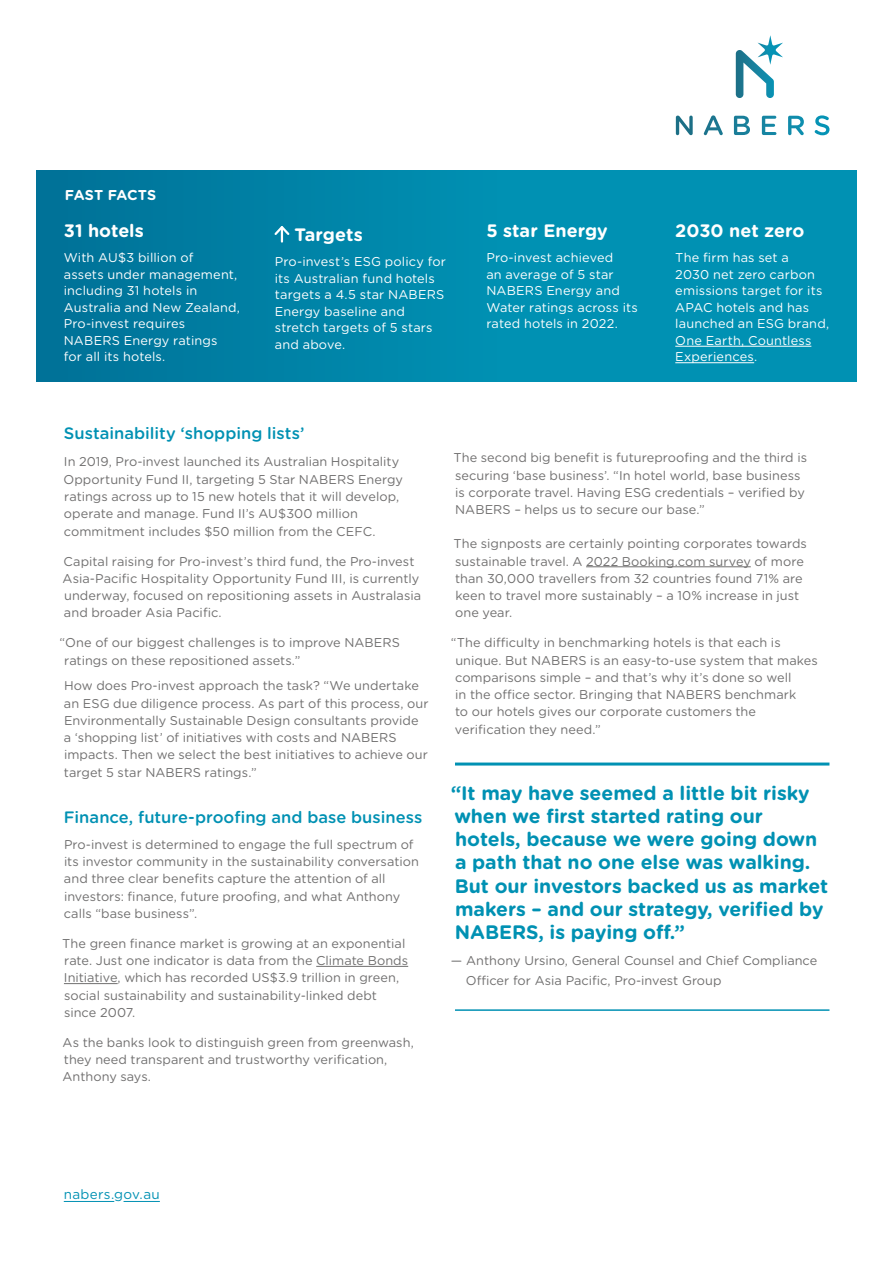
<style>
.page{position:relative;width:893px;height:1263px;background:#fff}
.page>*{position:absolute;margin:0;border:0;box-sizing:border-box;transform-origin:0 0}
.t1{font:700 19.5px/23.2px "Gotham Rounded";letter-spacing:-.005em;color:#0091b3}
.t2{font:700 18px "Gotham Rounded";color:#fff}
.t3{font:500 16.5px "Gotham Rounded";color:#0091b3}
.t4{font:700 14.25px "Gotham Rounded";letter-spacing:.005em;color:#fff}
.t5{font:13.5px "Gotham Rounded";letter-spacing:.025em;color:#0091b3}
.t6{font:12.75px/17.2px "Gotham Rounded";color:#706f6f}
.t7{font:12.75px/16.5px "Gotham Rounded";letter-spacing:.015em;color:#fff}
</style>
<div class="page">
<div style="left:36px;top:171px;width:821px;height:210px;background:linear-gradient(to right,#00769c,#0199ba)"></div>
<svg style="left:272px;top:224px;width:19px;height:18px"></svg>
<hr style="left:675px;top:346px;width:136px;height:1px;background:#fff">
<hr style="left:675px;top:362px;width:79px;height:1px;background:#fff">
<hr style="left:586px;top:566px;width:165px;height:1px;background:#706f6f">
<hr style="left:455px;top:762px;width:374px;height:3px;background:#0091b3">
<hr style="left:455px;top:1009px;width:374px;height:2px;background:#0091b3">
<hr style="left:316px;top:966px;width:92px;height:1px;background:#706f6f">
<hr style="left:64px;top:983px;width:54px;height:1px;background:#706f6f">
<hr style="left:64px;top:1201px;width:50px;height:1px;background:#0091b3">
<hr style="left:124px;top:1201px;width:36px;height:1px;background:#0091b3">
<svg style="left:676px;top:116px;width:17px;height:19px"></svg>
<svg style="left:704px;top:115px;width:19px;height:20px"></svg>
<svg style="left:734px;top:116px;width:16px;height:19px"></svg>
<svg style="left:762px;top:116px;width:14px;height:19px"></svg>
<svg style="left:788px;top:116px;width:16px;height:19px"></svg>
<svg style="left:815px;top:115px;width:14px;height:20px"></svg>
<svg style="left:736px;top:35px;width:47px;height:63px"></svg>
<p class="t4" style="left:65px;top:185px;width:93px">FAST FACTS</p>
<h2 class="t2" style="left:64px;top:218px;width:82px">31 hotels</h2>
<p class="t7" style="left:64px;top:249px;width:178px">With AU$3 billion of<br>assets under management, including 31 hotels in<br>Australia and New Zealand,<br>Pro-invest requires<br>NABERS Energy ratings<br>for all its hotels.</p>
<h2 class="t2" style="left:294px;top:222px;width:70px">Targets</h2>
<p class="t7" style="left:275px;top:253px;width:173px">Pro-invest’s ESG policy for its Australian fund hotels targets a 4.5 star NABERS<br>Energy baseline and stretch targets of 5 stars and above.</p>
<h2 class="t2" style="left:486px;top:218px;width:123px">5 star Energy</h2>
<p class="t7" style="left:486px;top:249px;width:153px">Pro-invest achieved<br>an average of 5 star<br>NABERS Energy and<br>Water ratings across its rated hotels in 2022.</p>
<h2 class="t2" style="left:675px;top:218px;width:131px">2030 net zero</h2>
<p class="t7" style="left:675px;top:249px;width:155px">The firm has set a<br>2030 net zero carbon emissions target for its<br>APAC hotels and has launched an ESG brand,<br>One Earth, Countless<br>Experiences.</p>
<p class="t3" style="left:64px;top:421px;width:242px">Sustainability ‘shopping lists’</p>
<p class="t6" style="left:63px;top:453px;width:341px">In 2019, Pro-invest launched its Australian Hospitality Opportunity Fund II, targeting 5 Star NABERS Energy ratings across up to 15 new hotels that it will develop, operate and manage. Fund II’s AU$300 million commitment includes $50 million from the CEFC.</p>
<p class="t6" style="left:63px;top:552px;width:360px">Capital raising for Pro-invest’s third fund, the Pro-invest Asia-Pacific Hospitality Opportunity Fund III, is currently underway, focused on repositioning assets in Australasia and broader Asia Pacific.</p>
<p class="t6" style="left:64px;top:633px;width:337px;text-indent:-5px">“One of our biggest challenges is to improve NABERS ratings on these repositioned assets.”</p>
<p class="t6" style="left:64px;top:676px;width:366px">How does Pro-invest approach the task? “We undertake an ESG due diligence process. As part of this process, our Environmentally Sustainable Design consultants provide a ‘shopping list’ of initiatives with costs and NABERS impacts. Then we select the best initiatives to achieve our target 5 star NABERS ratings.”</p>
<p class="t3" style="left:64px;top:805px;width:360px">Finance, future-proofing and base business</p>
<p class="t6" style="left:64px;top:835px;width:356px">Pro-invest is determined to engage the full spectrum of its investor community in the sustainability conversation and three clear benefits capture the attention of all investors: finance, future proofing, and what Anthony calls “base business”.</p>
<p class="t6" style="left:62px;top:934px;width:347px">The green finance market is growing at an exponential rate. Just one indicator is data from the Climate Bonds Initiative, which has recorded US$3.9 trillion in green, social sustainability and sustainability-linked debt since 2007.</p>
<p class="t6" style="left:63px;top:1033px;width:353px">As the banks look to distinguish green from greenwash, they need transparent and trustworthy verification,<br>Anthony says.</p>
<p class="t6" style="left:454px;top:448px;width:355px">The second big benefit is futureproofing and the third is securing ‘base business’. “In hotel world, base business is corporate travel. Having ESG credentials – verified by NABERS – helps us to secure our base.”</p>
<p class="t6" style="left:454px;top:535px;width:355px">The signposts are certainly pointing corporates towards sustainable travel. A 2022 Booking.com survey of more than 30,000 travellers from 32 countries found 71% are keen to travel more sustainably – a 10% increase in just one year.</p>
<p class="t6" style="left:455px;top:634px;width:365px;text-indent:-4px">“The difficulty in benchmarking hotels is that each is unique. But NABERS is an easy-to-use system that makes comparisons simple – and that’s why it’s done so well<br>in the office sector. Bringing that NABERS benchmark<br>to our hotels gives our corporate customers the verification they need.”</p>
<h1 class="t1" style="left:451px;top:780px;width:379px">“It may have seemed a little bit risky when we first started rating our hotels, because we were going down a path that no one else was walking.<br>But our investors backed us as market makers – and our strategy, verified by NABERS, is paying off.”</h1>
<p class="t6" style="left:466px;top:950px;width:353px;line-height:20.2px;text-indent:-15px">— Anthony Ursino, General Counsel and Chief Compliance<br>Officer for Asia Pacific, Pro-invest Group</p>
<p class="t5" style="left:64px;top:1185px;width:98px">nabers.gov.au</p>
</div>
